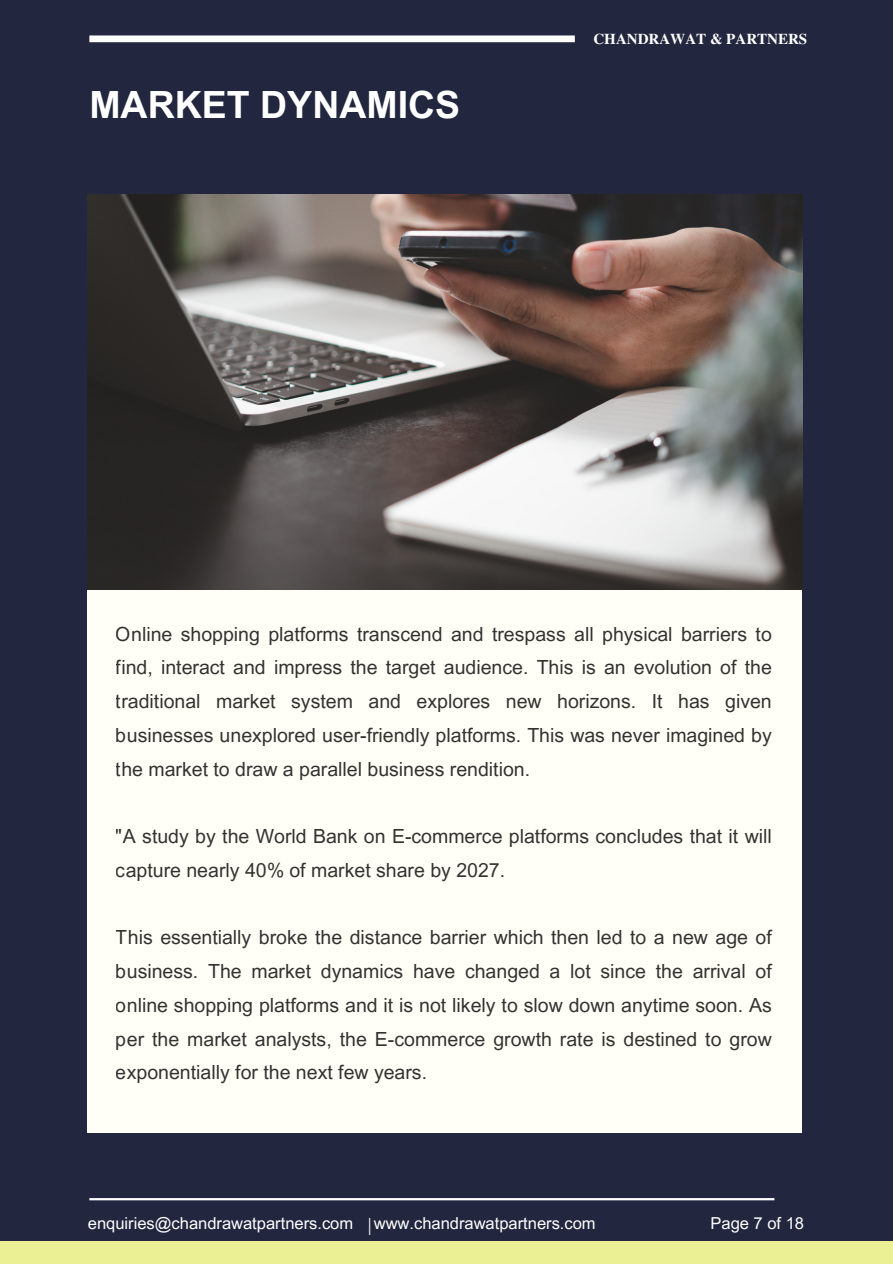
<style>
.page{position:relative;width:893px;height:1264px;background:#fff}
.page>*{position:absolute;margin:0;border:0;box-sizing:border-box;transform-origin:0 0}
.t1{font:700 37.5px "Arial MT Pro";color:#fff}
.t2{font:19.5px/33.8px "Arial MT Pro";color:#000;text-align:justify}
.t3{font:16.5px "Arial MT Pro";color:#fff}
.t4{font:700 15px "Te X Gyre Termes";color:#fff}
.s1{font-family:"Glacial Indifference";font-size:18px}
</style>
<div class="page">
<div style="left:0;top:0;width:892px;height:1263px;background:#22263e"></div>
<img style="left:88px;top:194px;width:714px;height:396px">
<div style="left:88px;top:590px;width:714px;height:543px;background:#fffef7"></div>
<hr style="left:89px;top:1197px;width:685px;height:3px;background:#fff">
<div style="left:0;top:1240px;width:892px;height:23px;background:#ebf094"></div>
<div style="left:89px;top:35px;width:485px;height:7px;background:#fff"></div>
<h1 class="t1" style="left:89px;top:91px;width:372px">MARKET DYNAMICS</h1>
<p class="t4" style="left:593px;top:28px;width:215px">CHANDRAWAT &amp; PARTNERS</p>
<p class="t2" style="left:116px;top:619px;width:657px">Online shopping platforms transcend and trespass all physical barriers to find, interact and impress the target audience. This is an evolution of the traditional market system and explores new horizons. It has given businesses unexplored user-friendly platforms. This was never imagined by the market to draw a parallel business rendition.</p>
<p class="t2" style="left:116px;top:821px;width:657px">"A study by the World Bank on E-commerce platforms concludes that it will capture nearly 40% of market share by 2027.</p>
<p class="t2" style="left:116px;top:923px;width:657px">This essentially broke the distance barrier which then led to a new age of business. The market dynamics have changed a lot since the arrival of online shopping platforms and it is not likely to slow down anytime soon. As per the market analysts, the E-commerce growth rate is destined to grow exponentially for the next few years.</p>
<p class="t3" style="left:88px;top:1216px;width:509px">enquiries@chandrawatpartners.com <span class="s1">|</span>www.chandrawatpartners.com</p>
<p class="t3" style="left:710px;top:1216px;width:95px">Page 7 of 18</p>
</div>
